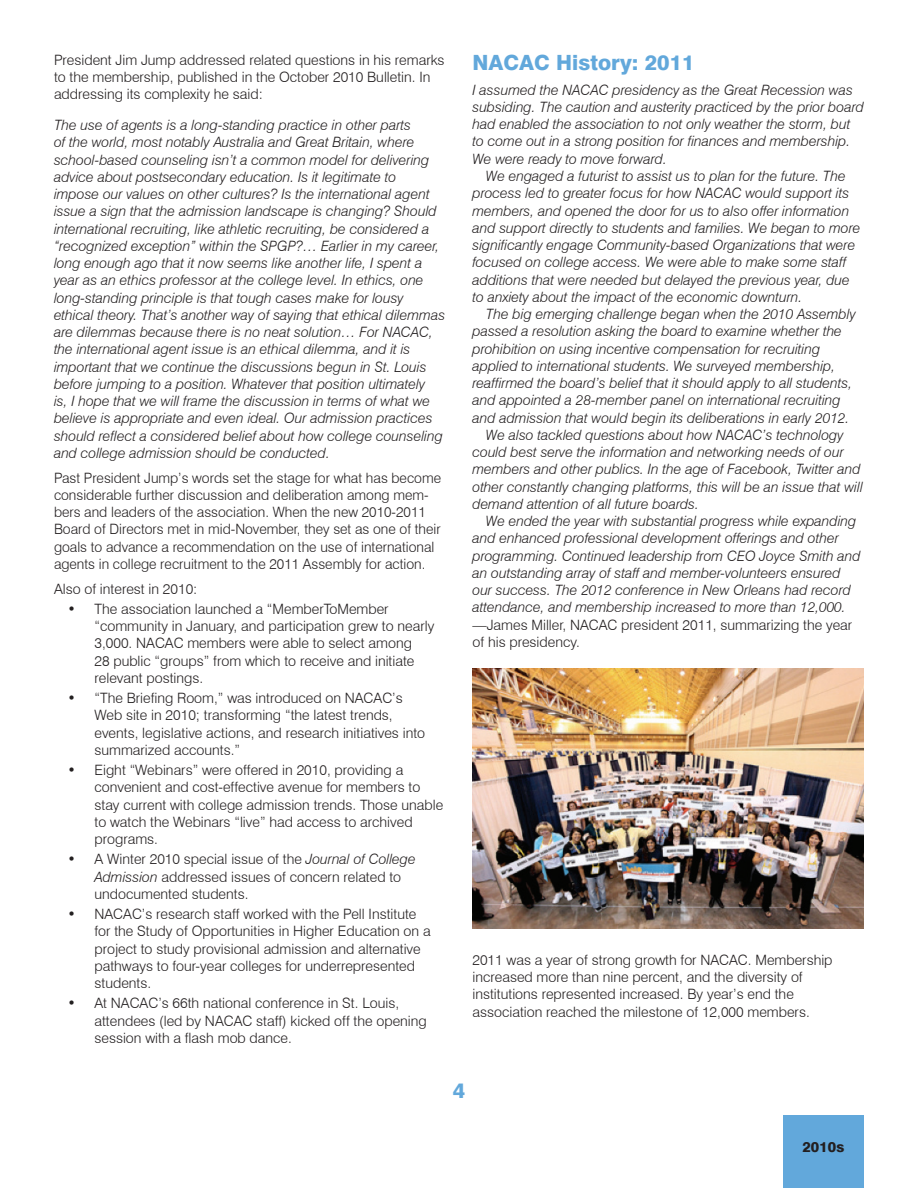
<style>
.page{position:relative;width:918px;height:1188px;background:#fff}
.page>*{position:absolute;margin:0;border:0;box-sizing:border-box;transform-origin:0 0}
.t1{font:800 21px "Swiss 721 BT";color:#62a8db}
.t2{font:italic 300 14.25px/17.2px "Swiss 721 BT";color:#231f20}
.t3{font:300 14.25px/17.2px "Swiss 721 BT";color:#231f20}
.t4{font:800 14.25px "Swiss 721 BT";color:#231f20}
.s1{font-style:italic}
</style>
<div class="page">
<div style="left:783px;top:1115px;width:81px;height:73px;background:#62a8db"></div>
<img style="left:472px;top:669px;width:392px;height:259px">
<p class="t3" style="left:54px;top:51px;width:392px">President Jim Jump addressed related questions in his remarks to the membership, published in the October 2010 Bulletin. In addressing its complexity he said:</p>
<p class="t2" style="left:54px;top:116px;width:393px">The use of agents is a long-standing practice in other parts<br>of the world, most notably Australia and Great Britain, where school-based counseling isn’t a common model for delivering advice about postsecondary education. Is it legitimate to<br>impose our values on other cultures? Is the international agent issue a sign that the admission landscape is changing? Should international recruiting, like athletic recruiting, be considered a “recognized exception” within the SPGP?… Earlier in my career, long enough ago that it now seems like another life, I spent a year as an ethics professor at the college level. In ethics, one long-standing principle is that tough cases make for lousy ethical theory. That’s another way of saying that ethical dilemmas are dilemmas because there is no neat solution… For NACAC, the international agent issue is an ethical dilemma, and it is important that we continue the discussions begun in St. Louis before jumping to a position. Whatever that position ultimately<br>is, I hope that we will frame the discussion in terms of what we believe is appropriate and even ideal. Our admission practices should reflect a considered belief about how college counseling and college admission should be conducted.</p>
<p class="t3" style="left:54px;top:469px;width:389px">Past President Jump’s words set the stage for what has become considerable further discussion and deliberation among mem&shy;bers and leaders of the association. When the new 2010-2011<br>Board of Directors met in mid-November, they set as one of their goals to advance a recommendation on the use of international agents in college recruitment to the 2011 Assembly for action.</p>
<p class="t3" style="left:54px;top:580px;width:145px">Also of interest in 2010:</p>
<p class="t3" style="left:94px;top:600px;width:341px;text-indent:-27px">• The association launched a “MemberToMember “community in January, and participation grew to nearly 3,000. NACAC members were able to select among<br>28 public “groups” from which to receive and initiate relevant postings.</p>
<p class="t3" style="left:94px;top:689px;width:332px;text-indent:-27px">• “The Briefing Room,” was introduced on NACAC’s Web site in 2010; transforming “the latest trends, events, legislative actions, and research initiatives into summarized accounts.”</p>
<p class="t3" style="left:94px;top:761px;width:350px;text-indent:-27px">• Eight “Webinars” were offered in 2010, providing a convenient and cost-effective avenue for members to stay current with college admission trends. Those unable to watch the Webinars “live” had access to archived programs.</p>
<p class="t3" style="left:94px;top:851px;width:323px;text-indent:-27px">• A Winter 2010 special issue of the <span class="s1">Journal of College<br>Admission</span> addressed issues of concern related to undocumented students.</p>
<p class="t3" style="left:94px;top:905px;width:338px;text-indent:-27px">• NACAC’s research staff worked with the Pell Institute for the Study of Opportunities in Higher Education on a project to study provisional admission and alternative pathways to four-year colleges for underrepresented students.</p>
<p class="t3" style="left:94px;top:995px;width:334px;text-indent:-27px">• At NACAC’s 66th national conference in St. Louis, attendees (led by NACAC staff) kicked off the opening session with a flash mob dance.</p>
<h1 class="t1" style="left:472px;top:50px;width:223px">NACAC History: 2011</h1>
<p class="t2" style="left:472px;top:81px;width:393px">I assumed the NACAC presidency as the Great Recession was subsiding. The caution and austerity practiced by the prior board had enabled the association to not only weather the storm, but to come out in a strong position for finances and membership.<br>We were ready to move forward.</p>
<p class="t2" style="left:472px;top:167px;width:390px;text-indent:13px">We engaged a futurist to assist us to plan for the future. The process led to greater focus for how NACAC would support its members, and opened the door for us to also offer information and support directly to students and families. We began to more significantly engage Community-based Organizations that were focused on college access. We were able to make some staff additions that were needed but delayed the previous year, due to anxiety about the impact of the economic downturn.</p>
<p class="t2" style="left:486px;top:305px;width:371px">The big emerging challenge began when the 2010 Assembly</p>
<p class="t2" style="left:472px;top:322px;width:371px">passed a resolution asking the board to examine whether the</p>
<p class="t2" style="left:472px;top:340px;width:349px">prohibition on using incentive compensation for recruiting</p>
<p class="t2" style="left:472px;top:357px;width:364px">applied to international students. We surveyed membership,</p>
<p class="t2" style="left:472px;top:374px;width:381px">reaffirmed the board’s belief that it should apply to all students,</p>
<p class="t2" style="left:472px;top:392px;width:370px">and appointed a 28-member panel on international recruiting</p>
<p class="t2" style="left:472px;top:409px;width:378px">and admission that would begin its deliberations in early 2012.</p>
<p class="t2" style="left:486px;top:426px;width:359px">We also tackled questions about how NACAC’s technology</p>
<p class="t2" style="left:472px;top:443px;width:373px">could best serve the information and networking needs of our</p>
<p class="t2" style="left:472px;top:461px;width:390px">members and other publics. In the age of Facebook, Twitter and</p>
<p class="t2" style="left:472px;top:478px;width:392px">other constantly changing platforms, this will be an issue that will</p>
<p class="t2" style="left:472px;top:495px;width:228px">demand attention of all future boards.</p>
<p class="t2" style="left:486px;top:512px;width:372px">We ended the year with substantial progress while expanding</p>
<p class="t2" style="left:472px;top:530px;width:368px">and enhanced professional development offerings and other</p>
<p class="t2" style="left:472px;top:547px;width:390px">programming. Continued leadership from CEO Joyce Smith and</p>
<p class="t2" style="left:472px;top:564px;width:370px">an outstanding array of staff and member-volunteers ensured</p>
<p class="t2" style="left:472px;top:581px;width:380px">our success. The 2012 conference in New Orleans had record</p>
<p class="t2" style="left:472px;top:599px;width:375px">attendance, and membership increased to more than 12,000.</p>
<p class="t3" style="left:472px;top:616px;width:381px">—James Miller, NACAC president 2011, summarizing the year of his presidency.</p>
<p class="t3" style="left:472px;top:951px;width:362px">2011 was a year of strong growth for NACAC. Membership increased more than nine percent, and the diversity of institutions represented increased. By year’s end the association reached the milestone of 12,000 members.</p>
<h1 class="t1" style="left:453px;top:1078px;width:14px">4</h1>
<p class="t4" style="left:803px;top:1138px;width:43px">2010s</p>
</div>
